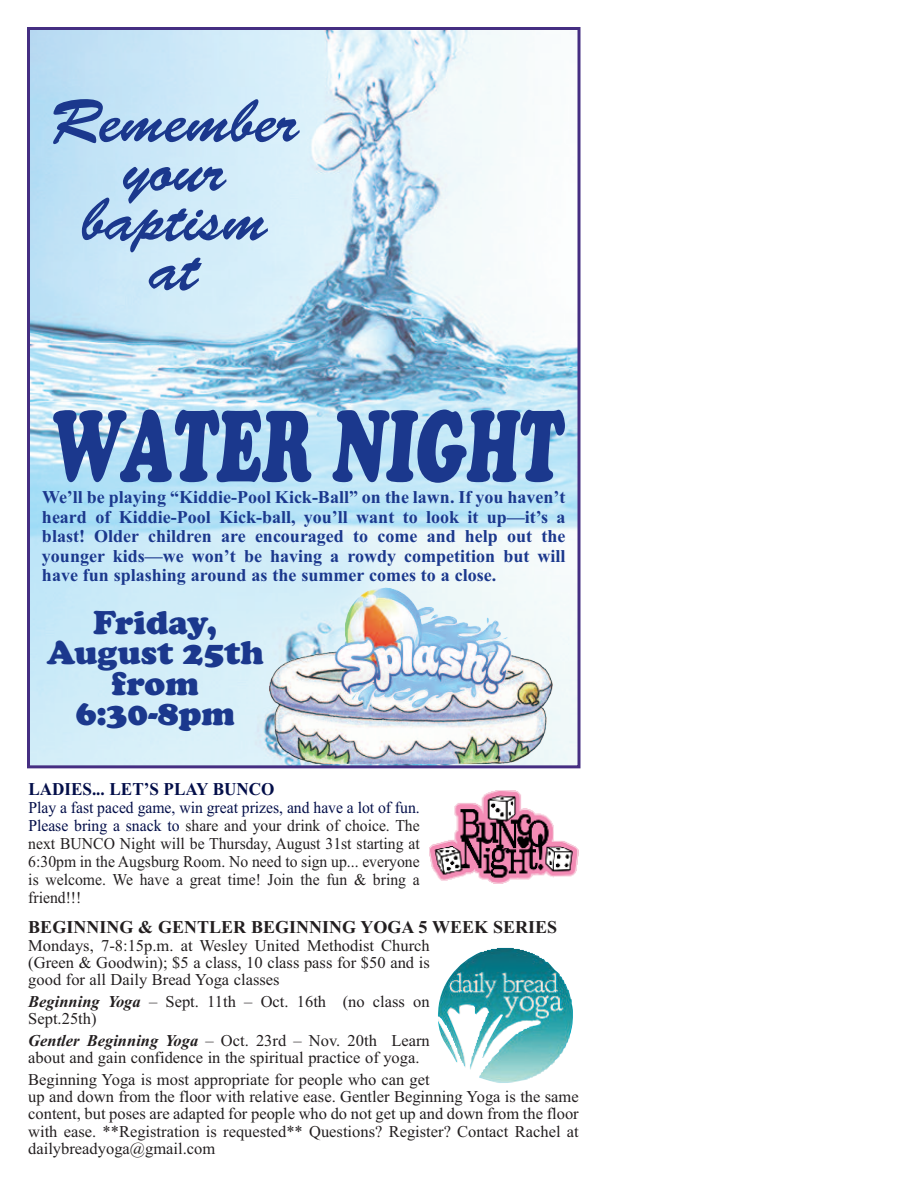
<style>
.page{position:relative;width:918px;height:1188px;background:#fff}
.page>*{position:absolute;margin:0;border:0;box-sizing:border-box;transform-origin:0 0}
.t1{font:italic 100.5px "Cooper Black Std";color:#1b388d;scale:.65 1}
.t2{font:61.5px/49.2px "Brush Script Std";color:#1b388d;text-align:center}
.t3{font:900 34.5px/30.6px "Cooper";color:#1b388d;text-align:center}
.t4{font:700 18px/19.5px "Times New Roman";color:#1b388d;text-align:justify}
.t5{font:700 18px "Times New Roman";color:#231f20}
.t6{font:700 18px "Times New Roman";color:#030e49;scale:.95 1}
.t7{font:16.5px/17.2px "Times New Roman";color:#231f20}
.t8{font:16.5px/18px "Times New Roman";color:#231f20;text-align:justify;scale:.95 1}
.s1{color:#030e49}
.s2{font-weight:700;font-style:italic}
</style>
<div class="page">
<img style="left:31px;top:31px;width:545px;height:733px">
<div style="left:27px;top:27px;width:553px;height:741px;border:3px solid #452e82"></div>
<img style="left:270px;top:585px;width:283px;height:179px">
<img style="left:438px;top:948px;width:135px;height:135px">
<img style="left:429px;top:790px;width:150px;height:94px">
<h2 class="t2" style="left:50px;top:103px;width:250px">Remember your baptism<br>at</h2>
<h1 class="t1" style="left:48px;top:411px;width:791px">WATER NIGHT</h1>
<p class="t4" style="left:42px;top:487px;width:525px">We’ll be playing “Kiddie-Pool Kick-Ball” on the lawn. If you haven’t heard of Kiddie-Pool Kick-ball, you’ll want to look it up—it’s a blast! Older children are encouraged to come and help out the younger kids—we won’t be having a rowdy competition but will have fun splashing around as the summer comes to a close.</p>
<h3 class="t3" style="left:47px;top:606px;width:219px">Friday,<br>August 25th from<br>6:30-8pm</h3>
<p class="t6" style="left:28px;top:778px;width:261px">LADIES... LET’S PLAY BUNCO</p>
<p class="t8" style="left:28px;top:798px;width:414px"><span class="s1">Play a fast paced game, win great prizes, and have a lot of fun.<br>Please bring a snack to</span> share and your drink of choice. The next BUNCO Night will be Thursday, August 31st starting at 6:30pm in the Augsburg Room. No need to sign up... everyone is welcome. We have a great time! Join the fun &amp; bring a friend!!!</p>
<p class="t5" style="left:28px;top:917px;width:530px">BEGINNING &amp; GENTLER BEGINNING YOGA 5 WEEK SERIES</p>
<p class="t7" style="left:28px;top:936px;width:403px;text-align:justify">Mondays, 7-8:15p.m. at Wesley United Methodist Church (Green &amp; Goodwin); $5 a class, 10 class pass for $50 and is good for all Daily Bread Yoga classes</p>
<p class="t7" style="left:28px;top:993px;width:403px"><span class="s2">Beginning Yoga</span> – Sept. 11th – Oct. 16th (no class on<br>Sept.25th)</p>
<p class="t7" style="left:28px;top:1032px;width:403px"><span class="s2">Gentler Beginning Yoga</span> – Oct. 23rd – Nov. 20th Learn about and gain confidence in the spiritual practice of yoga.</p>
<p class="t7" style="left:28px;top:1071px;width:552px">Beginning Yoga is most appropriate for people who can get<br>up and down from the floor with relative ease. Gentler Beginning Yoga is the same content, but poses are adapted for people who do not get up and down from the floor with ease. **Registration is requested** Questions? Register? Contact Rachel at dailybreadyoga@gmail.com</p>
</div>
